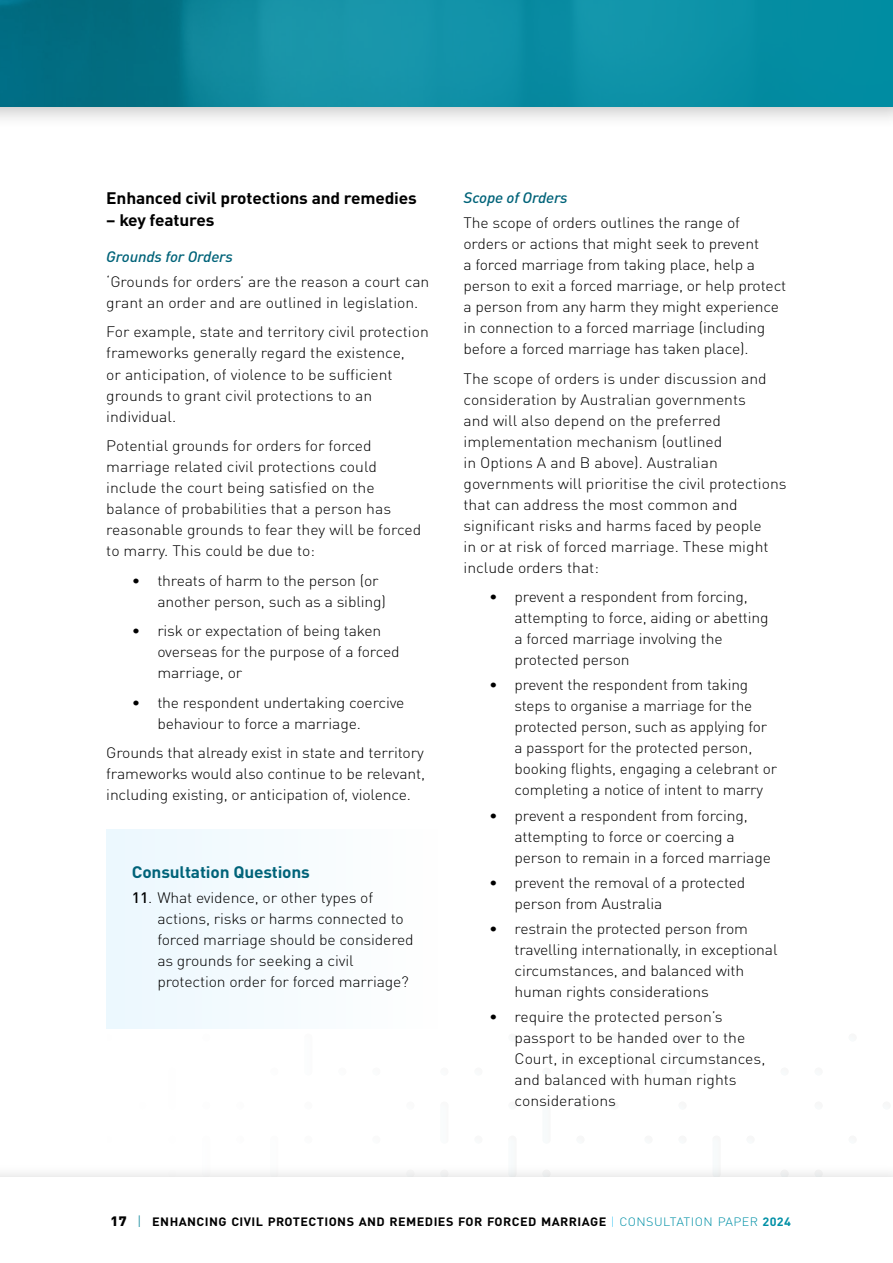
<style>
.page{position:relative;width:893px;height:1263px;background:#fff}
.page>*{position:absolute;margin:0;border:0;box-sizing:border-box;transform-origin:0 0}
.t1{font:700 16.5px "DINOT";letter-spacing:-.01em;color:#000;scale:1.05 1}
.t2{font:700 16.5px "DINOT";letter-spacing:-.01em;color:#006379;scale:1.05 1}
.Body_text{font:300 15px/21px "DINOT";color:#000;scale:1.05 1}
.Bullet_1{font:300 15px/21px "DINOT";letter-spacing:-.01em;color:#000;scale:1.05 1}
.t3{font:italic 500 15px "DINOT";letter-spacing:-.01em;color:#006379;scale:1.05 1}
.t4{font:700 12px "DINOT";letter-spacing:.035em;color:#000;scale:1.05 1}
.s1{font-weight:500}
.s2{font-weight:900;font-size:13.5px}
.s3{font-weight:300;font-size:13.5px;color:#008096}
.s4{font-weight:300;color:#44c8f5}
.s5{font-weight:300;color:#0090a6}
.s6{color:#0090a6}
</style>
<div class="page">
<div style="left:0;top:0;width:893px;height:129px;background:#000;opacity:.25"></div>
<div style="left:0;top:1163px;width:893px;height:100px;background:#f9f9f9"></div>
<div style="left:0;top:1178px;width:893px;height:85px;background:#fff"></div>
<svg style="left:0;top:0;width:893px;height:106px"></svg>
<div style="left:106px;top:829px;width:332px;height:200px;background:#f5fbfe"></div>
<h3 class="t1" style="left:106px;top:187px;width:297px">Enhanced civil protections and remedies</h3>
<h3 class="t1" style="left:106px;top:210px;width:104px">– key features</h3>
<h4 class="t3" style="left:106px;top:247px;width:122px">Grounds for Orders</h4>
<p class="Body_text" style="left:106px;top:271px;width:309px">‘Grounds for orders’ are the reason a court can grant an order and are outlined in legislation.</p>
<p class="Body_text" style="left:106px;top:321px;width:309px">For example, state and territory civil protection frameworks generally regard the existence,<br>or anticipation, of violence to be sufficient grounds to grant civil protections to an individual.</p>
<p class="Body_text" style="left:106px;top:435px;width:302px">Potential grounds for orders for forced marriage related civil protections could include the court being satisfied on the balance of probabilities that a person has reasonable grounds to fear they will be forced to marry. This could be due to:</p>
<p class="Bullet_1" style="left:157px;top:569px;width:219px;text-indent:-26px">• threats of harm to the person (or another person, such as a sibling)</p>
<p class="Bullet_1" style="left:157px;top:620px;width:232px;text-indent:-26px">• risk or expectation of being taken overseas for the purpose of a forced marriage, or</p>
<p class="Bullet_1" style="left:157px;top:691px;width:237px;text-indent:-26px">• the respondent undertaking coercive behaviour to force a marriage.</p>
<p class="Body_text" style="left:106px;top:742px;width:305px;text-align:justify">Grounds that already exist in state and territory frameworks would also continue to be relevant, including existing, or anticipation of, violence.</p>
<h5 class="t2" style="left:132px;top:861px;width:171px">Consultation Questions</h5>
<p class="Bullet_1" style="left:157px;top:887px;width:246px;text-indent:-26px"><span class="s1">11</span>. What evidence, or other types of actions, risks or harms connected to forced marriage should be considered as grounds for seeking a civil protection order for forced marriage?</p>
<h4 class="t3" style="left:463px;top:188px;width:101px">Scope of Orders</h4>
<p class="Body_text" style="left:463px;top:212px;width:309px">The scope of orders outlines the range of orders or actions that might seek to prevent<br>a forced marriage from taking place, help a person to exit a forced marriage, or help protect a person from any harm they might experience in connection to a forced marriage (including before a forced marriage has taken place).</p>
<p class="Body_text" style="left:463px;top:368px;width:309px">The scope of orders is under discussion and consideration by Australian governments<br>and will also depend on the preferred implementation mechanism (outlined<br>in Options A and B above). Australian governments will prioritise the civil protections that can address the most common and significant risks and harms faced by people<br>in or at risk of forced marriage. These might include orders that:</p>
<p class="Bullet_1" style="left:514px;top:586px;width:244px;text-indent:-26px">• prevent a respondent from forcing, attempting to force, aiding or abetting a forced marriage involving the protected person</p>
<p class="Bullet_1" style="left:514px;top:674px;width:252px;text-indent:-26px">• prevent the respondent from taking steps to organise a marriage for the protected person, such as applying for a passport for the protected person, booking flights, engaging a celebrant or completing a notice of intent to marry</p>
<p class="Bullet_1" style="left:514px;top:805px;width:246px;text-indent:-26px">• prevent a respondent from forcing, attempting to force or coercing a person to remain in a forced marriage</p>
<p class="Bullet_1" style="left:514px;top:872px;width:221px;text-indent:-26px">• prevent the removal of a protected person from Australia</p>
<p class="Bullet_1" style="left:514px;top:918px;width:252px;text-indent:-26px">• restrain the protected person from travelling internationally, in exceptional circumstances, and balanced with human rights considerations</p>
<p class="Bullet_1" style="left:514px;top:1006px;width:240px;text-indent:-26px">• require the protected person’s passport to be handed over to the<br>Court, in exceptional circumstances, and balanced with human rights considerations</p>
<p class="t4" style="left:111px;top:1213px;width:649px"><span class="s2">17</span> <span class="s3">|</span> ENHANCING CIVIL PROTECTIONS AND REMEDIES FOR FORCED MARRIAGE <span class="s4">|</span> <span class="s5">CONSULTATION PAPER</span> <span class="s6">2024</span></p>
</div>
